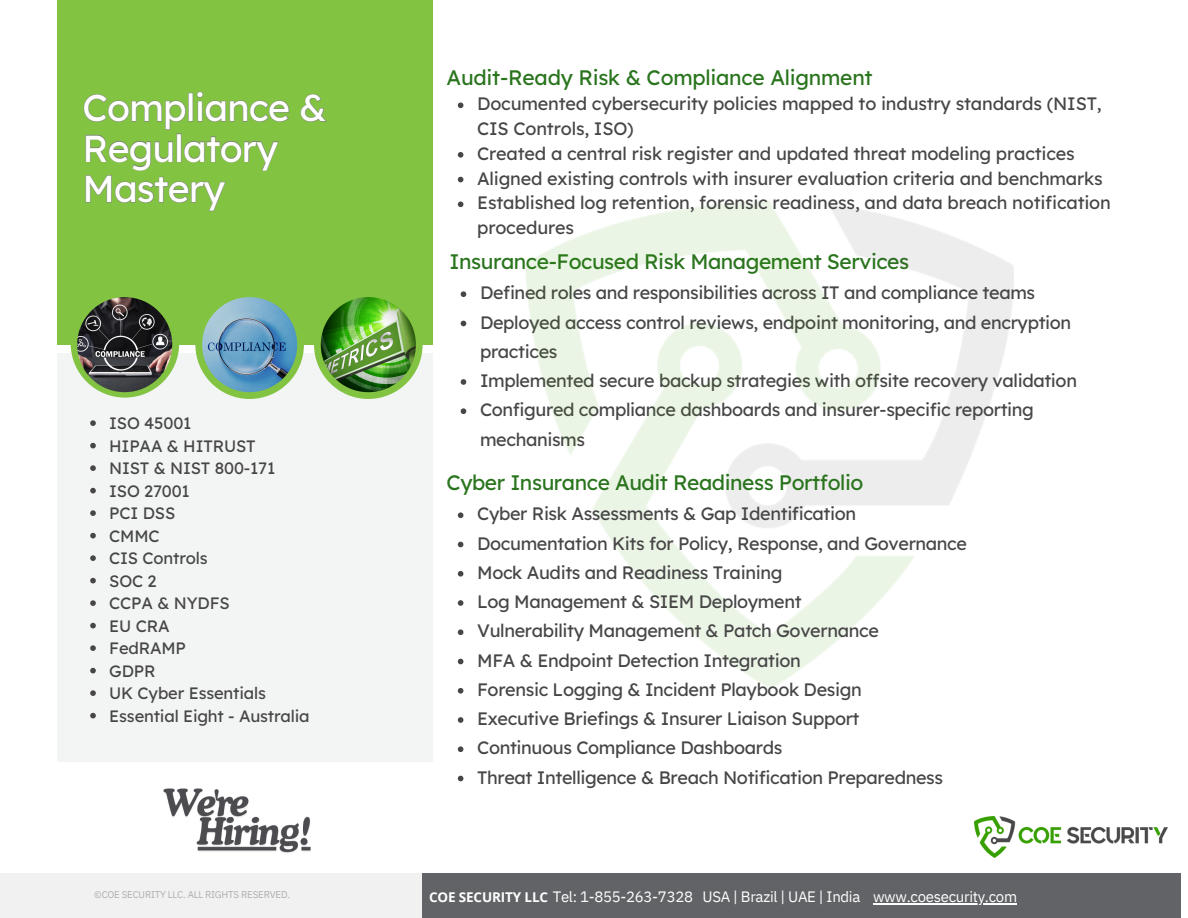
<style>
.page{position:relative;width:1188px;height:918px;background:#fff}
.page>*{position:absolute;margin:0;border:0;box-sizing:border-box;transform-origin:0 0}
.t1{font:37.5px/40.5px "Lexend Deca";letter-spacing:-.02em;color:#fff}
.t2{font:21px "Lexend Deca";letter-spacing:-.02em;color:#29741d}
.t3{font:18px/29.2px "Lexend Deca";letter-spacing:-.02em;color:#474647}
.t4{font:16.5px "Lexend Deca";letter-spacing:-.01em;color:#474647}
.t5{font:15px "IBM Plex Sans";letter-spacing:-.02em;color:#fff}
.t6{font:700 13.5px "Open Sans";letter-spacing:-.01em;color:#fff}
.t7{font:13.5px "Lexend Deca";color:#fff}
.t8{font:9.75px "IBM Plex Sans";letter-spacing:-.02em;color:#acaeb1}
</style>
<div class="page">
<div style="left:58px;top:354px;width:374px;height:408px;background:#f3f4f4"></div>
<div style="left:58px;top:0;width:374px;height:344px;background:#82c341"></div>
<svg style="left:90px;top:420px;width:6px;height:6px"></svg>
<svg style="left:90px;top:443px;width:6px;height:5px"></svg>
<svg style="left:90px;top:465px;width:6px;height:6px"></svg>
<svg style="left:90px;top:488px;width:6px;height:5px"></svg>
<svg style="left:90px;top:510px;width:6px;height:6px"></svg>
<svg style="left:90px;top:533px;width:6px;height:5px"></svg>
<svg style="left:90px;top:555px;width:6px;height:6px"></svg>
<svg style="left:90px;top:578px;width:6px;height:5px"></svg>
<svg style="left:90px;top:600px;width:6px;height:6px"></svg>
<svg style="left:90px;top:623px;width:6px;height:5px"></svg>
<svg style="left:90px;top:645px;width:6px;height:6px"></svg>
<svg style="left:90px;top:668px;width:6px;height:5px"></svg>
<svg style="left:90px;top:690px;width:6px;height:6px"></svg>
<svg style="left:90px;top:713px;width:6px;height:5px"></svg>
<svg style="left:84px;top:92px;width:243px;height:119px"></svg>
<svg style="left:461px;top:291px;width:5px;height:6px"></svg>
<svg style="left:461px;top:321px;width:5px;height:5px"></svg>
<svg style="left:461px;top:379px;width:5px;height:6px"></svg>
<svg style="left:461px;top:408px;width:5px;height:6px"></svg>
<svg style="left:71px;top:297px;width:108px;height:101px"></svg>
<img style="left:77px;top:297px;width:95px;height:95px;border-radius:50%">
<svg style="left:195px;top:297px;width:109px;height:102px"></svg>
<img style="left:202px;top:297px;width:95px;height:95px;border-radius:50%">
<svg style="left:314px;top:297px;width:109px;height:102px"></svg>
<img style="left:321px;top:297px;width:95px;height:95px;border-radius:50%">
<img style="left:975px;top:817px;width:192px;height:40px">
<img style="left:163px;top:788px;width:86px;height:29px">
<img style="left:192px;top:809px;width:119px;height:44px">
<img style="left:526px;top:202px;width:488px;height:487px">
<div style="left:421px;top:874px;width:759px;height:44px;background:#626366"></div>
<div style="left:0;top:874px;width:421px;height:44px;background:#f2f1f2"></div>
<hr style="left:873px;top:903px;width:144px;height:1px;background:#fff">
<svg style="left:458px;top:103px;width:5px;height:5px"></svg>
<svg style="left:458px;top:152px;width:5px;height:6px"></svg>
<svg style="left:458px;top:177px;width:5px;height:5px"></svg>
<svg style="left:458px;top:202px;width:5px;height:5px"></svg>
<svg style="left:458px;top:512px;width:5px;height:6px"></svg>
<svg style="left:458px;top:542px;width:5px;height:5px"></svg>
<svg style="left:458px;top:571px;width:5px;height:6px"></svg>
<svg style="left:458px;top:600px;width:5px;height:6px"></svg>
<svg style="left:458px;top:629px;width:5px;height:6px"></svg>
<svg style="left:458px;top:659px;width:5px;height:5px"></svg>
<svg style="left:458px;top:688px;width:5px;height:6px"></svg>
<svg style="left:458px;top:717px;width:5px;height:6px"></svg>
<svg style="left:458px;top:746px;width:5px;height:6px"></svg>
<svg style="left:458px;top:776px;width:5px;height:5px"></svg>
<p class="t1" style="left:82px;top:87px;width:246px">Compliance &amp;<br>Regulatory<br>Mastery</p>
<p class="t4" style="left:109px;top:413px;width:84px">ISO 45001</p>
<p class="t4" style="left:109px;top:435px;width:148px">HIPAA &amp; HITRUST</p>
<p class="t4" style="left:109px;top:458px;width:168px">NIST &amp; NIST 800-171</p>
<p class="t4" style="left:109px;top:480px;width:82px">ISO 27001</p>
<p class="t4" style="left:109px;top:503px;width:68px">PCI DSS</p>
<p class="t4" style="left:109px;top:525px;width:52px">CMMC</p>
<p class="t4" style="left:109px;top:548px;width:100px">CIS Controls</p>
<p class="t4" style="left:109px;top:570px;width:49px">SOC 2</p>
<p class="t4" style="left:109px;top:593px;width:122px">CCPA &amp; NYDFS</p>
<p class="t4" style="left:109px;top:615px;width:62px">EU CRA</p>
<p class="t4" style="left:109px;top:638px;width:78px">FedRAMP</p>
<p class="t4" style="left:109px;top:660px;width:48px">GDPR</p>
<p class="t4" style="left:109px;top:683px;width:158px">UK Cyber Essentials</p>
<p class="t4" style="left:109px;top:705px;width:202px">Essential Eight - Australia</p>
<p class="t2" style="left:447px;top:64px;width:428px">Audit-Ready Risk &amp; Compliance Alignment</p>
<p class="t3" style="left:477px;top:91px;width:626px;line-height:24.8px">Documented cybersecurity policies mapped to industry standards (NIST,<br>CIS Controls, ISO)</p>
<h3 class="t3" style="left:477px;top:139px;width:599px">Created a central risk register and updated threat modeling practices</h3>
<p class="t3" style="left:477px;top:163px;width:627px">Aligned existing controls with insurer evaluation criteria and benchmarks</p>
<p class="t3" style="left:477px;top:190px;width:635px;line-height:24.8px">Established log retention, forensic readiness, and data breach notification procedures</p>
<p class="t2" style="left:449px;top:248px;width:461px">Insurance-Focused Risk Management Services</p>
<p class="t3" style="left:480px;top:278px;width:557px">Defined roles and responsibilities across IT and compliance teams</p>
<h3 class="t3" style="left:480px;top:307px;width:593px">Deployed access control reviews, endpoint monitoring, and encryption practices</h3>
<p class="t3" style="left:480px;top:366px;width:599px">Implemented secure backup strategies with offsite recovery validation</p>
<p class="t3" style="left:480px;top:395px;width:555px">Configured compliance dashboards and insurer-specific reporting mechanisms</p>
<p class="t2" style="left:447px;top:469px;width:418px">Cyber Insurance Audit Readiness Portfolio</p>
<p class="t3" style="left:477px;top:499px;width:381px">Cyber Risk Assessments &amp; Gap Identification</p>
<p class="t3" style="left:477px;top:528px;width:491px">Documentation Kits for Policy, Response, and Governance</p>
<p class="t3" style="left:477px;top:557px;width:307px">Mock Audits and Readiness Training</p>
<p class="t3" style="left:477px;top:587px;width:326px">Log Management &amp; SIEM Deployment</p>
<p class="t3" style="left:477px;top:616px;width:403px">Vulnerability Management &amp; Patch Governance</p>
<p class="t3" style="left:477px;top:645px;width:325px">MFA &amp; Endpoint Detection Integration</p>
<p class="t3" style="left:477px;top:674px;width:386px">Forensic Logging &amp; Incident Playbook Design</p>
<p class="t3" style="left:477px;top:704px;width:384px">Executive Briefings &amp; Insurer Liaison Support</p>
<p class="t3" style="left:477px;top:733px;width:307px">Continuous Compliance Dashboards</p>
<h6 class="t3" style="left:477px;top:762px;width:468px">Threat Intelligence &amp; Breach Notification Preparedness</h6>
<p class="t8" style="left:94px;top:888px;width:197px">©COE SECURITY LLC. ALL RIGHTS RESERVED.</p>
<p class="t6" style="left:429px;top:888px;width:121px">COE SECURITY LLC</p>
<h3 class="t5" style="left:553px;top:887px;width:309px">Tel: 1-855-263-7328 USA | Brazil | UAE | India</h3>
<p class="t5" style="left:873px;top:887px;width:146px">www.coesecurity.com</p>
<h2 class="t7" style="left:460px;top:891px;width:30px">INC.</h2>
</div>
